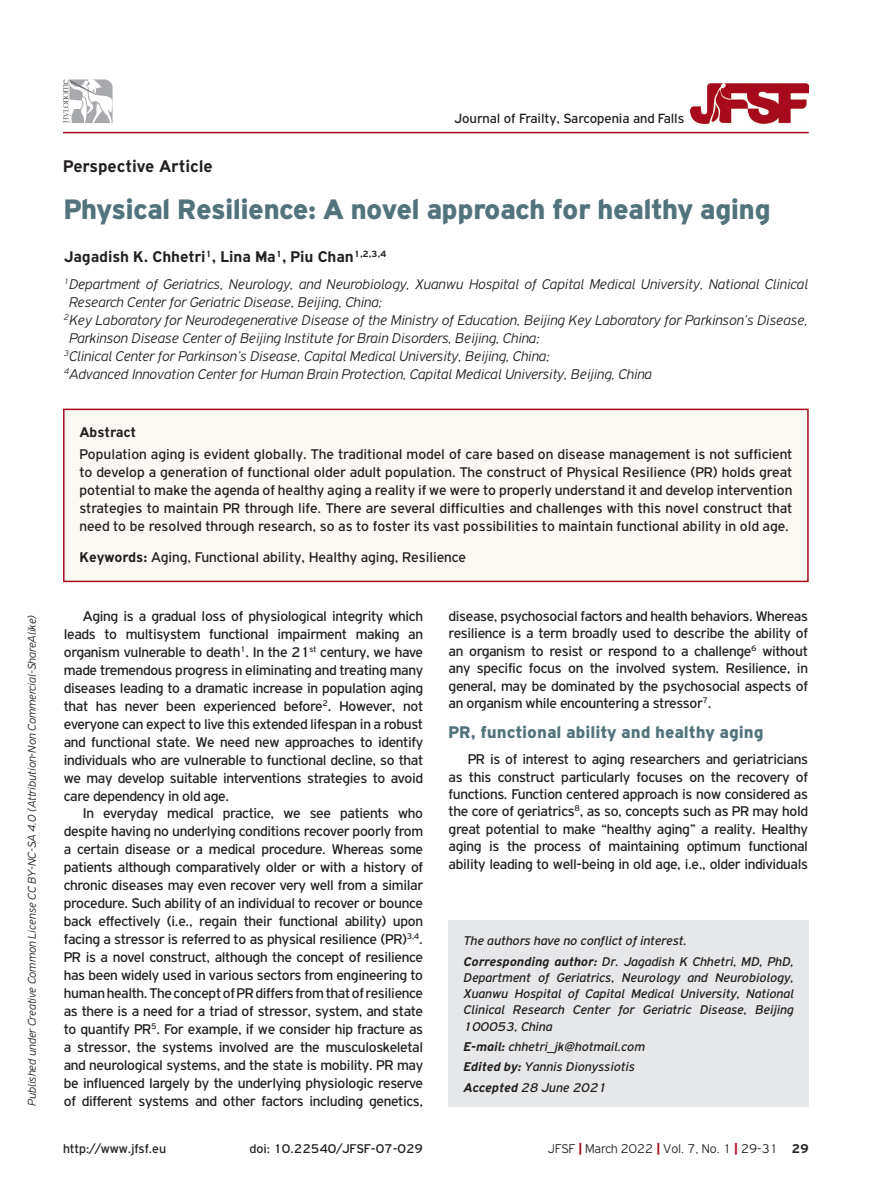
<style>
.page{position:relative;width:893px;height:1191px;background:#fff}
.page>*{position:absolute;margin:0;border:0;box-sizing:border-box;transform-origin:0 0}
.BASIC_TITLE{font:900 30px "PF Highway Gothic";letter-spacing:-.02em;color:#53737c}
.TITLE_BOLD{font:900 18px "PF Highway Gothic";color:#53737c}
.TYPE_OF_ARTICLE{font:700 18px "PF Highway Gothic";color:#231f20}
.AUTHORS{font:700 16.5px "PF Highway Gothic";color:#231f20}
.ABSTRACT_TEXT{font:15px/18px "PF Highway Gothic";letter-spacing:-.02em;color:#231f20;text-align:justify}
.TITLE_ADDRESS{font:italic 300 15px/18px "PF Highway Gothic";color:#231f20}
.KEYWORDS{font:15px "PF Highway Gothic";color:#231f20}
.ABSTRACT_TITLE{font:700 15px "PF Highway Gothic";color:#231f20}
.t1{font:14.25px "PF Highway Gothic";color:#231f20}
.CORRESPONDING_AUTHOR{font:italic 13.5px/16.2px "PF Highway Gothic";color:#231f20;text-align:justify}
.t2{font:13.5px "PF Highway Gothic";color:#231f20}
.CONFLICT_OF_INTEREST{font:italic 13.5px "PF Highway Gothic";color:#231f20}
.t3{font:300 13.5px "PF Highway Gothic";color:#231f20}
.t4{font:700 13.5px "PF Highway Gothic";color:#231f20}
.t5{font:italic 300 12px "PF Highway Gothic";color:#231f20}
.s1{font-weight:700}
.s2{font-weight:900;color:#a7091e}
</style>
<div class="page">
<div style="left:63px;top:408px;width:745px;height:174px;background:#fcf8f4"></div>
<img style="left:691px;top:83px;width:117px;height:41px">
<div style="left:63px;top:408px;width:746px;height:174px;border:2px solid #a7091e"></div>
<div style="left:449px;top:919px;width:360px;height:187px;background:#e6e7e9"></div>
<hr style="left:63px;top:132px;width:746px;height:1px;background:#a7091e">
<svg style="left:63px;top:79px;width:50px;height:44px"></svg>
<p class="t5" style="left:25px;top:1106px;width:492px;rotate:-90deg">Published under Creative Common License CC BY-NC-SA 4.0 (Attribution-Non Commercial-ShareAlike)</p>
<p class="t1" style="left:454px;top:111px;width:232px">Journal of Frailty, Sarcopenia and Falls</p>
<p class="TYPE_OF_ARTICLE" style="left:63px;top:156px;width:151px">Perspective Article</p>
<p class="BASIC_TITLE" style="left:64px;top:193px;width:708px">Physical Resilience: A novel approach for healthy aging</p>
<p class="AUTHORS" style="left:64px;top:248px;width:324px">Jagadish K. Chhetri<sup>1</sup>, Lina Ma<sup>1</sup>, Piu Chan<sup>1,2,3,4</sup></p>
<p class="TITLE_ADDRESS" style="left:69px;top:275px;width:740px;text-indent:-5px"><sup>1</sup>Department of Geriatrics, Neurology, and Neurobiology, Xuanwu Hospital of Capital Medical University, National Clinical<br>Research Center for Geriatric Disease, Beijing, China;</p>
<p class="TITLE_ADDRESS" style="left:69px;top:311px;width:740px;text-indent:-5px"><sup>2</sup>Key Laboratory for Neurodegenerative Disease of the Ministry of Education, Beijing Key Laboratory for Parkinson’s Disease,<br>Parkinson Disease Center of Beijing Institute for Brain Disorders, Beijing, China;</p>
<p class="TITLE_ADDRESS" style="left:64px;top:347px;width:487px"><sup>3</sup>Clinical Center for Parkinson’s Disease, Capital Medical University, Beijing, China;</p>
<p class="TITLE_ADDRESS" style="left:64px;top:365px;width:590px"><sup>4</sup>Advanced Innovation Center for Human Brain Protection, Capital Medical University, Beijing, China</p>
<p class="ABSTRACT_TITLE" style="left:79px;top:424px;width:58px">Abstract</p>
<p class="ABSTRACT_TEXT" style="left:79px;top:445px;width:714px">Population aging is evident globally. The traditional model of care based on disease management is not sufficient to develop a generation of functional older adult population. The construct of Physical Resilience (PR) holds great potential to make the agenda of healthy aging a reality if we were to properly understand it and develop intervention strategies to maintain PR through life. There are several difficulties and challenges with this novel construct that need to be resolved through research, so as to foster its vast possibilities to maintain functional ability in old age.</p>
<p class="KEYWORDS" style="left:79px;top:549px;width:388px"><span class="s1">Keywords:</span> Aging, Functional ability, Healthy aging, Resilience</p>
<p class="ABSTRACT_TEXT" style="left:64px;top:607px;width:361px;text-indent:19px">Aging is a gradual loss of physiological integrity which leads to multisystem functional impairment making an organism vulnerable to death<sup>1</sup>. In the 21<sup>st</sup> century, we have made tremendous progress in eliminating and treating many diseases leading to a dramatic increase in population aging that has never been experienced before<sup>2</sup>. However, not everyone can expect to live this extended lifespan in a robust and functional state. We need new approaches to identify individuals who are vulnerable to functional decline, so that we may develop suitable interventions strategies to avoid care dependency in old age.</p>
<p class="ABSTRACT_TEXT" style="left:64px;top:804px;width:361px;text-indent:19px">In everyday medical practice, we see patients who despite having no underlying conditions recover poorly from a certain disease or a medical procedure. Whereas some patients although comparatively older or with a history of chronic diseases may even recover very well from a similar procedure. Such ability of an individual to recover or bounce back effectively (i.e., regain their functional ability) upon facing a stressor is referred to as physical resilience (PR)<sup>3,4</sup>.<br>PR is a novel construct, although the concept of resilience has been widely used in various sectors from engineering to human health. The concept of PR differs from that of resilience as there is a need for a triad of stressor, system, and state to quantify PR<sup>5</sup>. For example, if we consider hip fracture as a stressor, the systems involved are the musculoskeletal and neurological systems, and the state is mobility. PR may be influenced largely by the underlying physiologic reserve of different systems and other factors including genetics,</p>
<p class="ABSTRACT_TEXT" style="left:449px;top:607px;width:361px;line-height:17.4px">disease, psychosocial factors and health behaviors. Whereas resilience is a term broadly used to describe the ability of an organism to resist or respond to a challenge<sup>6</sup> without any specific focus on the involved system. Resilience, in general, may be dominated by the psychosocial aspects of an organism while encountering a stressor<sup>7</sup>.</p>
<p class="TITLE_BOLD" style="left:449px;top:722px;width:316px">PR, functional ability and healthy aging</p>
<p class="ABSTRACT_TEXT" style="left:449px;top:750px;width:361px;line-height:17.4px;text-indent:19px">PR is of interest to aging researchers and geriatricians as this construct particularly focuses on the recovery of functions. Function centered approach is now considered as the core of geriatrics<sup>8</sup>, as so, concepts such as PR may hold great potential to make “healthy aging” a reality. Healthy aging is the process of maintaining optimum functional ability leading to well-being in old age, i.e., older individuals</p>
<p class="CONFLICT_OF_INTEREST" style="left:463px;top:933px;width:225px">The authors have no conflict of interest.</p>
<p class="CORRESPONDING_AUTHOR" style="left:463px;top:953px;width:332px"><span class="s1">Corresponding author:</span> Dr. Jagadish K Chhetri, MD, PhD, Department of Geriatrics, Neurology and Neurobiology, Xuanwu Hospital of Capital Medical University, National Clinical Research Center for Geriatric Disease, Beijing 100053, China</p>
<p class="CORRESPONDING_AUTHOR" style="left:463px;top:1038px;width:183px"><span class="s1">E-mail:</span> chhetri_jk@hotmail.com</p>
<p class="CORRESPONDING_AUTHOR" style="left:463px;top:1059px;width:173px"><span class="s1">Edited by:</span> Yannis Dionyssiotis</p>
<p class="CORRESPONDING_AUTHOR" style="left:463px;top:1079px;width:145px"><span class="s1">Accepted</span> 28 June 2021</p>
<p class="t2" style="left:63px;top:1141px;width:105px">http://www.jfsf.eu</p>
<p class="t2" style="left:250px;top:1141px;width:175px">doi: 10.22540/JFSF-07-029</p>
<p class="t3" style="left:548px;top:1141px;width:232px">JFSF <span class="s2">|</span> March 2022 <span class="s2">|</span> Vol. 7, No. 1 <span class="s2">|</span> 29-31</p>
<p class="t4" style="left:791px;top:1141px;width:19px">29</p>
</div>
